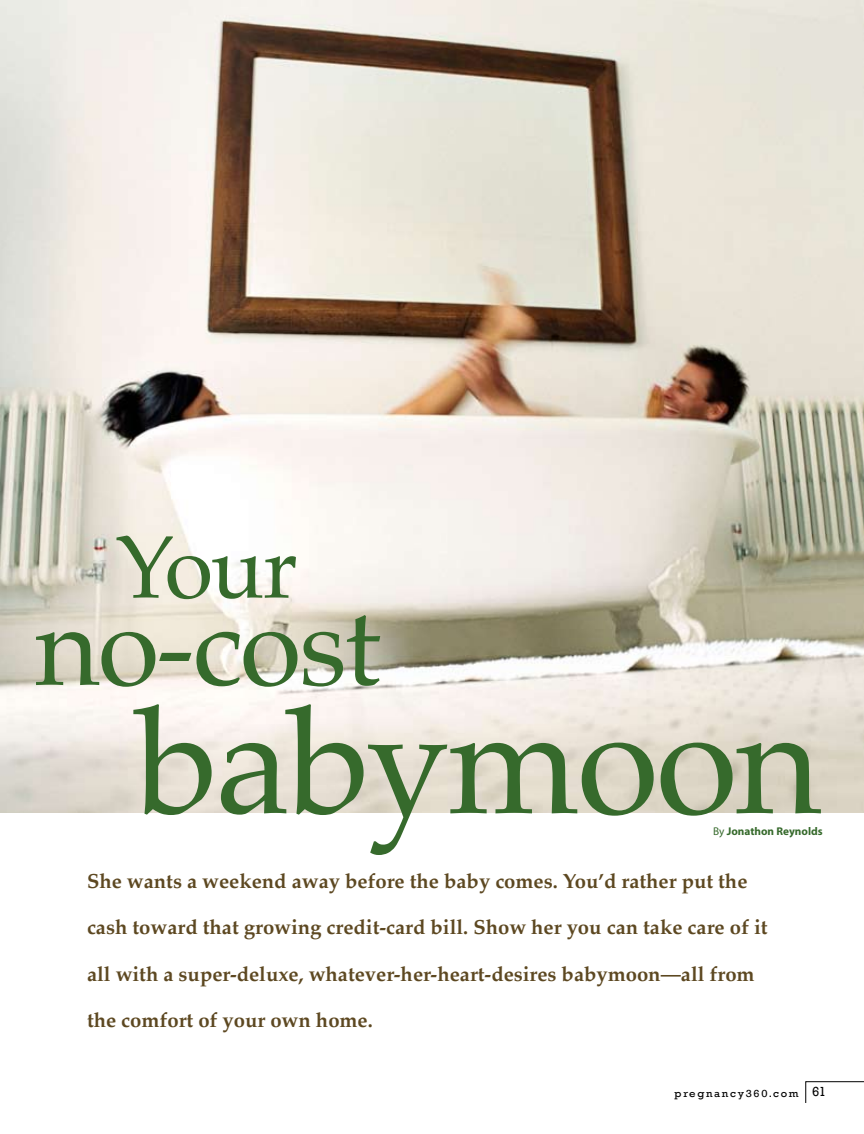
<style>
.page{position:relative;width:864px;height:1134px;background:#fff}
.page>*{position:absolute;margin:0;border:0;box-sizing:border-box;transform-origin:0 0}
.t1{font:150px "Palatino";letter-spacing:-.02em;color:#366a2c}
.t2{font:112.5px "Palatino";letter-spacing:-.02em;color:#366a2c}
.t3{font:88.5px "Palatino";color:#366a2c}
.t4{font:700 20.25px "Palatino";color:#5d4821}
.t5{font:700 11.25px "Myriad Pro";color:#366a2c}
.t6{font:10.5px "Rockwell";letter-spacing:.15em;color:#000;scale:1.08 1}
.s1{font-weight:400}
.s2{font-size:13.5px}
</style>
<div class="page">
<img style="left:0;top:0;width:864px;height:813px">
<svg style="left:805px;top:1081px;width:59px;height:22px"></svg>
<h3 class="t3" style="left:116px;top:494px;width:184px">Your</h3>
<h2 class="t2" style="left:34px;top:553px;width:348px">no-cost</h2>
<h1 class="t1" style="left:135px;top:637px;width:688px">babymoon</h1>
<p class="t5" style="left:713px;top:824px;width:111px"><span class="s1">By</span> Jonathon Reynolds</p>
<p class="t4" style="left:87px;top:864px;width:662px">She wants a weekend away before the baby comes. You’d rather put the</p>
<p class="t4" style="left:87px;top:910px;width:682px">cash toward that growing credit-card bill. Show her you can take care of it</p>
<p class="t4" style="left:87px;top:957px;width:669px">all with a super-deluxe, whatever-her-heart-desires babymoon—all from</p>
<p class="t4" style="left:87px;top:1003px;width:287px">the comfort of your own home.</p>
<p class="t6" style="left:675px;top:1087px;width:142px">pregnancy360.com <span class="s2">61</span></p>
</div>
